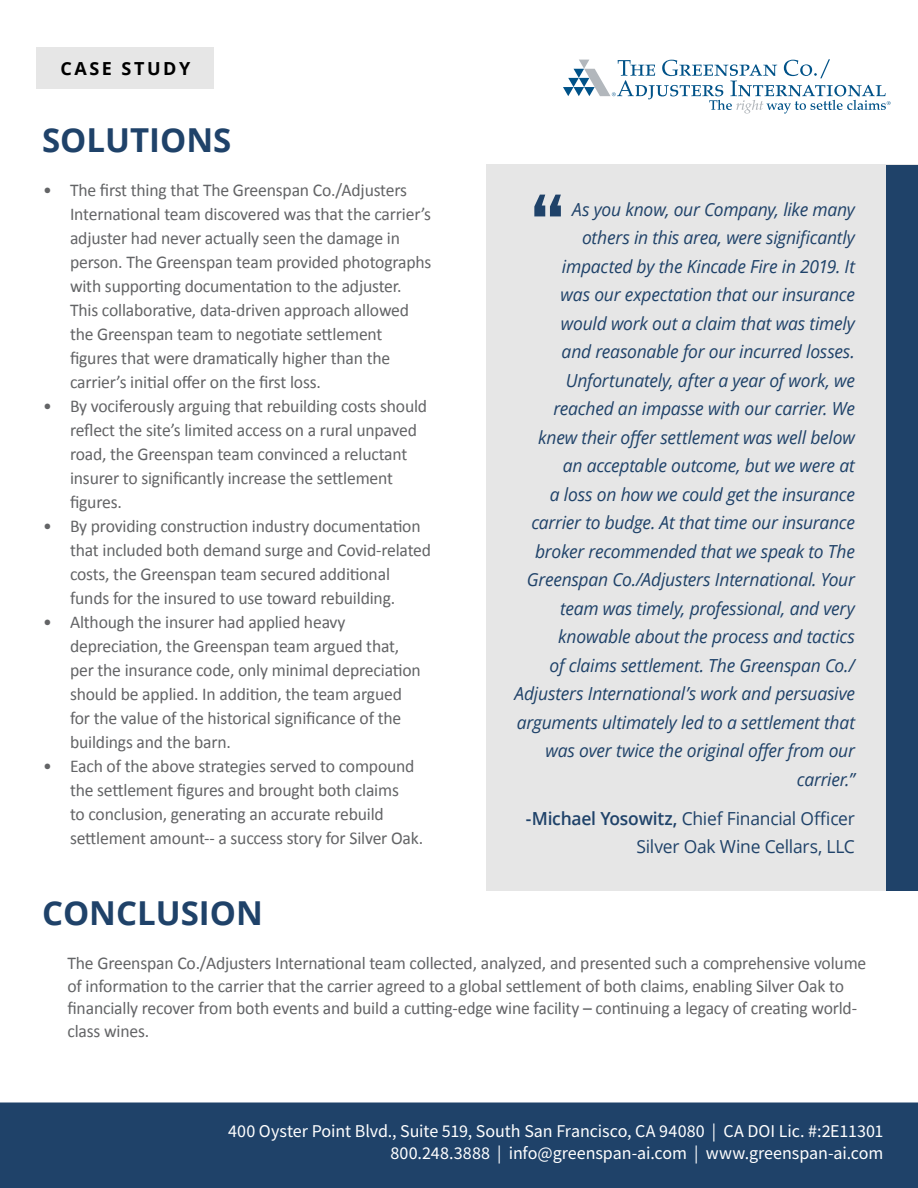
<style>
.page{position:relative;width:918px;height:1188px;background:#fff}
.page>*{position:absolute;margin:0;border:0;box-sizing:border-box;transform-origin:0 0}
.t1{font:700 33px "Open Sans";color:#1f4269}
.t2{font:18px/24px "Calibri";letter-spacing:-.01em;color:#636466}
.t3{font:italic 18px/28.5px "Open Sans";letter-spacing:-.015em;color:#1f4269;text-align:right}
.t4{font:18px/21.6px "Source Sans Pro";letter-spacing:-.005em;color:#fff;text-align:right}
.t5{font:18px/28.5px "Open Sans";letter-spacing:-.015em;color:#1f4269;text-align:right}
.t6{font:700 18px "Open Sans";letter-spacing:.14em;color:#000}
.s1{font-weight:600}
</style>
<div class="page">
<div style="left:486px;top:164px;width:432px;height:727px;background:#e6e6e6"></div>
<div style="left:886px;top:165px;width:32px;height:726px;background:#1f4269"></div>
<svg style="left:534px;top:195px;width:27px;height:21px"></svg>
<div style="left:0;top:1102px;width:918px;height:86px;background:#1f4269"></div>
<div style="left:37px;top:47px;width:177px;height:42px;background:#e6e6e6"></div>
<svg style="left:563px;top:59px;width:328px;height:55px"></svg>
<p class="t6" style="left:60px;top:56px;width:131px">CASE STUDY</p>
<h1 class="t1" style="left:42px;top:117px;width:191px">SOLUTIONS</h1>
<p class="t2" style="left:70px;top:177px;width:363px;text-indent:-27px">• The first thing that The Greenspan Co./Adjusters International team discovered was that the carrier’s adjuster had never actually seen the damage in person. The Greenspan team provided photographs with supporting documentation to the adjuster.<br>This collaborative, data-driven approach allowed the Greenspan team to negotiate settlement figures that were dramatically higher than the carrier’s initial offer on the first loss.</p>
<p class="t2" style="left:70px;top:393px;width:359px;text-indent:-27px">• By vociferously arguing that rebuilding costs should reflect the site’s limited access on a rural unpaved road, the Greenspan team convinced a reluctant insurer to significantly increase the settlement figures.</p>
<p class="t2" style="left:70px;top:513px;width:363px;text-indent:-27px">• By providing construction industry documentation that included both demand surge and Covid-related costs, the Greenspan team secured additional funds for the insured to use toward rebuilding.</p>
<p class="t2" style="left:70px;top:609px;width:352px;text-indent:-27px">• Although the insurer had applied heavy depreciation, the Greenspan team argued that, per the insurance code, only minimal depreciation should be applied. In addition, the team argued for the value of the historical significance of the buildings and the barn.</p>
<p class="t2" style="left:70px;top:753px;width:355px;text-indent:-27px">• Each of the above strategies served to compound the settlement figures and brought both claims<br>to conclusion, generating an accurate rebuild settlement amount-- a success story for Silver Oak.</p>
<p class="t3" style="left:515px;top:195px;width:342px">As you know, our Company, like many<br>others in this area, were significantly impacted by the Kincade Fire in 2019. It<br>was our expectation that our insurance would work out a claim that was timely<br>and reasonable for our incurred losses.<br>Unfortunately, after a year of work, we reached an impasse with our carrier. We knew their offer settlement was well below an acceptable outcome, but we were at<br>a loss on how we could get the insurance carrier to budge. At that time our insurance broker recommended that we speak to The Greenspan Co./Adjusters International. Your team was timely, professional, and very knowable about the process and tactics<br>of claims settlement. The Greenspan Co./ Adjusters International’s work and persuasive arguments ultimately led to a settlement that was over twice the original offer from our carrier.”</p>
<p class="t5" style="left:526px;top:803px;width:331px"><span class="s1">-Michael Yosowitz,</span> Chief Financial Officer<br>Silver Oak Wine Cellars, LLC</p>
<h1 class="t1" style="left:42px;top:890px;width:222px">CONCLUSION</h1>
<p class="t2" style="left:68px;top:951px;width:800px;line-height:22.5px">The Greenspan Co./Adjusters International team collected, analyzed, and presented such a comprehensive volume of information to the carrier that the carrier agreed to a global settlement of both claims, enabling Silver Oak to financially recover from both events and build a cutting-edge wine facility – continuing a legacy of creating world&shy;class wines.</p>
<p class="t4" style="left:228px;top:1120px;width:657px">400 Oyster Point Blvd., Suite 519, South San Francisco, CA 94080 | CA DOI Lic. #:2E11301<br>800.248.3888 | info@greenspan-ai.com | www.greenspan-ai.com</p>
</div>
